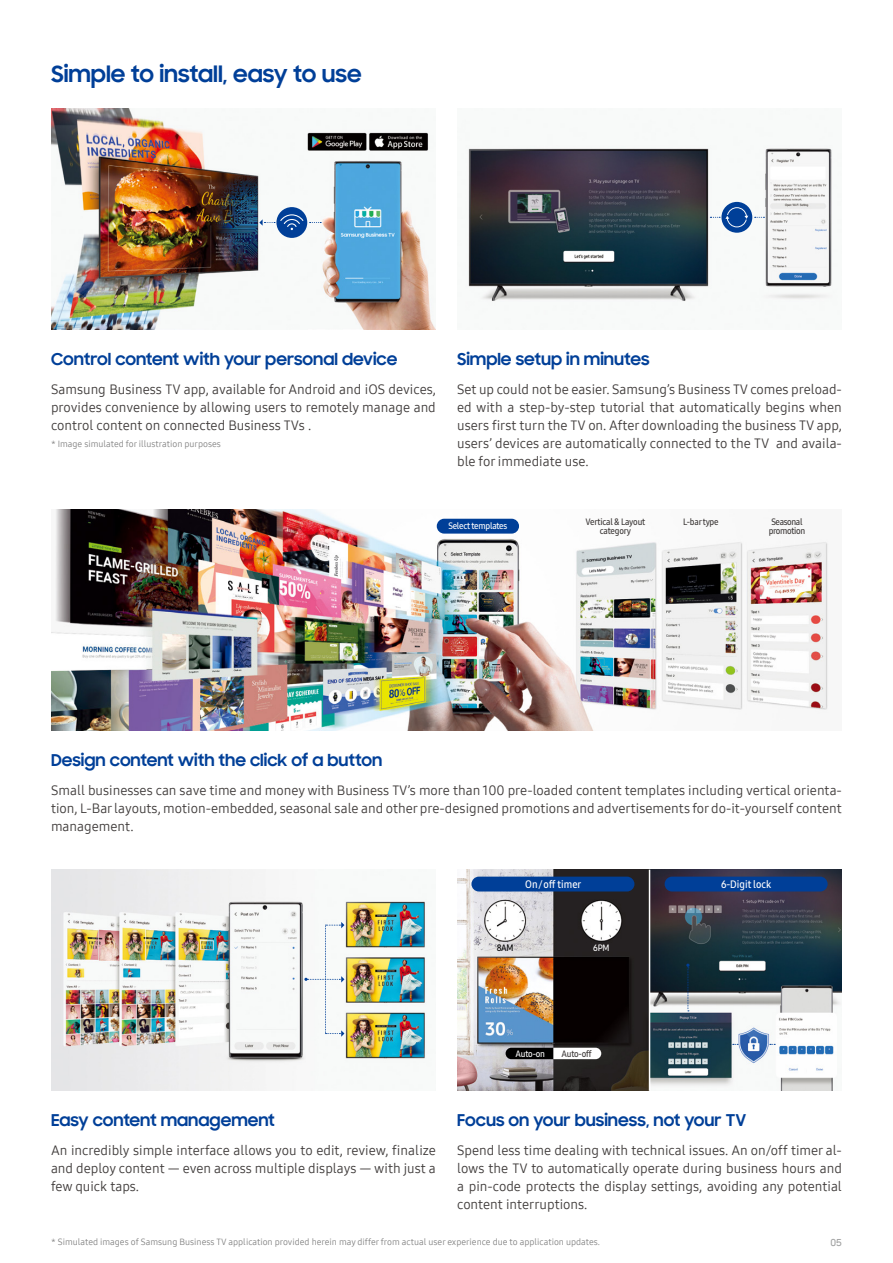
<style>
.page{position:relative;width:893px;height:1263px;background:#fff}
.page>*{position:absolute;margin:0;border:0;box-sizing:border-box;transform-origin:0 0}
.t1{font:700 22.5px "Samsung Sharp Sans";color:#003f98}
.t2{font:700 16.5px "Samsung Sharp Sans";color:#003f98}
.t3{font:13.5px/18px "Samsung One 400";color:#3e3a39;text-align:justify}
.t4{font:10.5px "Samsung One Latin 600 C";color:#fff}
.t5{font:500 9.75px "Samsung Sharp Sans";color:#9fa0a0}
.t6{font:9px "Samsung One 400";color:#828282}
.t7{font:9px/9px "Samsung One Latin 600 C";letter-spacing:-.03em;color:#3e3a39;text-align:center}
.t8{font:9px "Samsung One Latin 600 C";letter-spacing:-.025em;color:#fff}
.t9{font:9px "Samsung One Latin 600 C";color:#000}
</style>
<div class="page">
<img style="left:51px;top:108px;width:385px;height:222px">
<img style="left:468px;top:148px;width:364px;height:154px">
<img style="left:51px;top:509px;width:777px;height:221px">
<img style="left:51px;top:870px;width:376px;height:221px">
<div style="left:437px;top:519px;width:82px;height:15px;background:#003f98;border-radius:7px"></div>
<div style="left:721px;top:202px;width:31px;height:31px;background:#003f98;border-radius:50%"></div>
<svg style="left:710px;top:207px;width:38px;height:20px"></svg>
<div style="left:276px;top:207px;width:31px;height:31px;background:#003f98;border-radius:50%"></div>
<svg style="left:259px;top:214px;width:44px;height:16px"></svg>
<svg style="left:304px;top:922px;width:40px;height:115px"></svg>
<img style="left:457px;top:870px;width:385px;height:221px">
<svg style="left:506px;top:1048px;width:95px;height:11px"></svg>
<svg style="left:686px;top:963px;width:3px;height:48px"></svg>
<div style="left:471px;top:877px;width:163px;height:14px;background:#003f98;border-radius:7px"></div>
<div style="left:665px;top:877px;width:163px;height:14px;background:#003f98;border-radius:7px"></div>
<hr style="left:649px;top:870px;width:1px;height:221px;background:#fff">
<h1 class="t1" style="left:51px;top:57px;width:312px">Simple to install, easy to use</h1>
<p class="t2" style="left:51px;top:347px;width:348px">Control content with your personal device</p>
<p class="t3" style="left:51px;top:380px;width:386px">Samsung Business TV app, available for Android and iOS devices, provides convenience by allowing users to remotely manage and control content on connected Business TVs .</p>
<p class="t6" style="left:51px;top:438px;width:171px">* Image simulated for illustration purposes</p>
<p class="t2" style="left:457px;top:347px;width:194px">Simple setup in minutes</p>
<p class="t3" style="left:457px;top:380px;width:386px">Set up could not be easier. Samsung’s Business TV comes preload&shy;ed with a step-by-step tutorial that automatically begins when users first turn the TV on. After downloading the business TV app, users’ devices are automatically connected to the TV and availa&shy;ble for immediate use.</p>
<p class="t8" style="left:448px;top:520px;width:60px">Select templates</p>
<p class="t7" style="left:585px;top:517px;width:62px">Vertical &amp; Layout category</p>
<p class="t7" style="left:683px;top:517px;width:37px">L-bar type</p>
<p class="t7" style="left:769px;top:517px;width:38px;text-align:left">Seasonal promotion</p>
<p class="t2" style="left:51px;top:748px;width:333px">Design content with the click of a button</p>
<p class="t3" style="left:51px;top:781px;width:792px">Small businesses can save time and money with Business TV’s more than 100 pre-loaded content templates including vertical orienta&shy;tion, L-Bar layouts, motion-embedded, seasonal sale and other pre-designed promotions and advertisements for do-it-yourself content management.</p>
<p class="t4" style="left:525px;top:877px;width:58px">On / off timer</p>
<p class="t4" style="left:721px;top:877px;width:52px">6-Digit lock</p>
<p class="t9" style="left:497px;top:942px;width:18px">8AM</p>
<p class="t8" style="left:593px;top:942px;width:18px">6PM</p>
<p class="t2" style="left:51px;top:1108px;width:225px">Easy content management</p>
<p class="t3" style="left:51px;top:1141px;width:386px">An incredibly simple interface allows you to edit, review, finalize and deploy content — even across multiple displays — with just a few quick taps.</p>
<p class="t8" style="left:516px;top:1047px;width:31px">Auto-on</p>
<p class="t7" style="left:561px;top:1049px;width:32px">Auto-off</p>
<p class="t2" style="left:457px;top:1108px;width:291px">Focus on your business, not your TV</p>
<p class="t3" style="left:457px;top:1141px;width:386px">Spend less time dealing with technical issues. An on/off timer al&shy;lows the TV to automatically operate during business hours and a pin-code protects the display settings, avoiding any potential content interruptions.</p>
<p class="t6" style="left:51px;top:1236px;width:550px">* Simulated images of Samsung Business TV application provided herein may differ from actual user experience due to application updates.</p>
<p class="t5" style="left:831px;top:1235px;width:13px">05</p>
</div>
